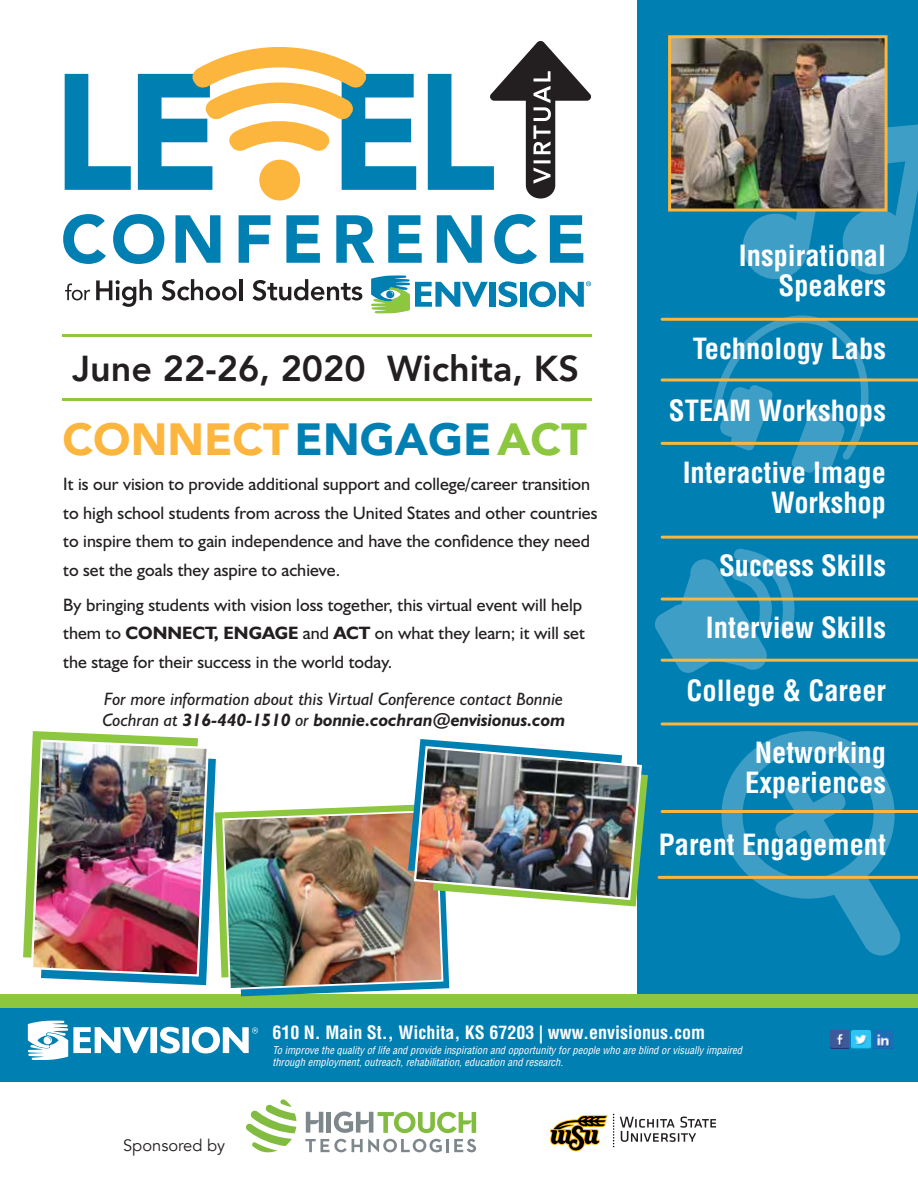
<style>
.page{position:relative;width:918px;height:1188px;background:#fff}
.page>*{position:absolute;margin:0;border:0;box-sizing:border-box;transform-origin:0 0}
.t1{font:900 45px "Avenir";color:#fcb53d}
.t2{font:800 36px "Avenir";color:#231f20}
.t3{font:700 condensed 28.5px/30px "Helvetica LT Std";color:#fff;text-align:right}
.t4{font:18px/28.5px "Humanist 521 BT";color:#231f20}
.t5{font:italic 18px/21.6px "Humanist 521 BT";color:#231f20}
.t6{font:700 condensed 18px "Helvetica LT Std";color:#fff}
.t7{font:16.5px "Avenir";color:#231f20}
.t8{font:italic condensed 10.5px/12.6px "Helvetica LT Std";color:#fff}
.s1{color:#007fb3}
.s2{color:#8dc63f}
.s3{font-weight:700}
</style>
<div class="page">
<div style="left:638px;top:0;width:280px;height:1012px;background:#007fb3"></div>
<div style="left:0;top:999px;width:918px;height:83px;background:#007fb3"></div>
<hr style="left:62px;top:334px;width:530px;height:3px;background:#8dc63f">
<hr style="left:62px;top:398px;width:530px;height:3px;background:#8dc63f">
<img style="left:830px;top:1030px;width:19px;height:19px">
<img style="left:874px;top:1030px;width:18px;height:19px">
<img style="left:852px;top:1030px;width:18px;height:19px">
<svg style="left:65px;top:74px;width:66px;height:116px"></svg>
<svg style="left:138px;top:47px;width:278px;height:143px"></svg>
<div style="left:259px;top:160px;width:41px;height:40px;background:#fcb53d;border-radius:50%"></div>
<div style="left:520px;top:282px;width:6px;height:25px;background:#007fb3"></div>
<svg style="left:371px;top:275px;width:117px;height:39px"></svg>
<div style="left:489px;top:282px;width:7px;height:25px;background:#007fb3"></div>
<svg style="left:498px;top:281px;width:19px;height:26px"></svg>
<svg style="left:65px;top:283px;width:25px;height:17px"></svg>
<svg style="left:96px;top:279px;width:56px;height:28px"></svg>
<svg style="left:162px;top:279px;width:75px;height:22px"></svg>
<hr style="left:239px;top:279px;width:4px;height:21px;background:#231f20">
<svg style="left:252px;top:279px;width:110px;height:22px"></svg>
<svg style="left:63px;top:214px;width:43px;height:50px"></svg>
<svg style="left:113px;top:214px;width:51px;height:50px"></svg>
<svg style="left:176px;top:215px;width:45px;height:48px"></svg>
<svg style="left:239px;top:215px;width:31px;height:48px"></svg>
<svg style="left:286px;top:215px;width:34px;height:48px"></svg>
<svg style="left:336px;top:215px;width:38px;height:48px"></svg>
<svg style="left:388px;top:215px;width:34px;height:48px"></svg>
<svg style="left:437px;top:215px;width:45px;height:48px"></svg>
<svg style="left:494px;top:214px;width:43px;height:50px"></svg>
<svg style="left:550px;top:215px;width:33px;height:48px"></svg>
<svg style="left:529px;top:281px;width:62px;height:26px"></svg>
<div style="left:0;top:994px;width:918px;height:13px;background:#8dc63f"></div>
<svg style="left:306px;top:1112px;width:17px;height:21px"></svg>
<hr style="left:327px;top:1112px;width:4px;height:21px;background:#7e878c">
<svg style="left:334px;top:1112px;width:142px;height:21px"></svg>
<svg style="left:305px;top:1139px;width:171px;height:13px"></svg>
<svg style="left:246px;top:1099px;width:50px;height:53px"></svg>
<svg style="left:550px;top:1115px;width:57px;height:36px"></svg>
<svg style="left:613px;top:1114px;width:1px;height:33px"></svg>
<svg style="left:620px;top:1117px;width:96px;height:25px"></svg>
<svg style="left:720px;top:731px;width:182px;height:225px"></svg>
<svg style="left:655px;top:549px;width:141px;height:124px"></svg>
<svg style="left:713px;top:315px;width:157px;height:158px"></svg>
<svg style="left:743px;top:124px;width:175px;height:155px"></svg>
<hr style="left:659px;top:876px;width:259px;height:3px;background:#fcb53d">
<hr style="left:662px;top:810px;width:256px;height:3px;background:#fcb53d">
<hr style="left:662px;top:722px;width:256px;height:3px;background:#fcb53d">
<hr style="left:662px;top:659px;width:256px;height:3px;background:#fcb53d">
<hr style="left:662px;top:598px;width:256px;height:3px;background:#fcb53d">
<hr style="left:662px;top:536px;width:256px;height:3px;background:#fcb53d">
<hr style="left:662px;top:442px;width:256px;height:3px;background:#fcb53d">
<hr style="left:662px;top:378px;width:256px;height:3px;background:#fcb53d">
<hr style="left:662px;top:318px;width:256px;height:3px;background:#fcb53d">
<img style="left:672px;top:39px;width:212px;height:169px">
<div style="left:668px;top:35px;width:220px;height:177px;border:3px solid #fcb53d"></div>
<img style="left:23px;top:731px;width:625px;height:265px">
<svg style="left:28px;top:1021px;width:230px;height:39px"></svg>
<svg style="left:428px;top:41px;width:163px;height:158px"></svg>
<p class="t2" style="left:72px;top:340px;width:509px">June 22-26, 2020 Wichita, KS</p>
<p class="t1" style="left:62px;top:400px;width:526px">CONNECT<span class="s1">ENGAGE</span><span class="s2">ACT</span></p>
<p class="t4" style="left:63px;top:469px;width:536px">It is our vision to provide additional support and college/career transition to high school students from across the United States and other countries to inspire them to gain independence and have the confidence they need to set the goals they aspire to achieve.</p>
<p class="t4" style="left:63px;top:590px;width:523px">By bringing students with vision loss together, this virtual event will help them to <span class="s3">CONNECT, ENGAGE</span> and <span class="s3">ACT</span> on what they learn; it will set the stage for their success in the world today.</p>
<p class="t5" style="left:102px;top:687px;width:464px">For more information about this Virtual Conference contact Bonnie<br>Cochran at <span class="s3">316-440-1510</span> or <span class="s3">bonnie.cochran@envisionus.com</span></p>
<p class="t3" style="left:739px;top:241px;width:149px">Inspirational<br>Speakers</p>
<p class="t3" style="left:693px;top:333px;width:195px">Technology Labs</p>
<p class="t3" style="left:669px;top:395px;width:219px">STEAM Workshops</p>
<p class="t3" style="left:683px;top:458px;width:205px">Interactive Image<br>Workshop</p>
<p class="t3" style="left:719px;top:550px;width:169px">Success Skills</p>
<p class="t3" style="left:706px;top:613px;width:182px">Interview Skills</p>
<p class="t3" style="left:687px;top:675px;width:201px">College &amp; Career</p>
<p class="t3" style="left:745px;top:737px;width:142px;text-align:center">Networking<br>Experiences</p>
<p class="t3" style="left:659px;top:830px;width:229px">Parent Engagement</p>
<p class="t7" style="left:123px;top:1136px;width:104px">Sponsored by</p>
<p class="t6" style="left:272px;top:1021px;width:434px">610 N. Main St., Wichita, KS 67203 | www.envisionus.com</p>
<p class="t8" style="left:272px;top:1044px;width:471px">To improve the quality of life and provide inspiration and opportunity for people who are blind or visually impaired through employment, outreach, rehabilitation, education and research.</p>
</div>
